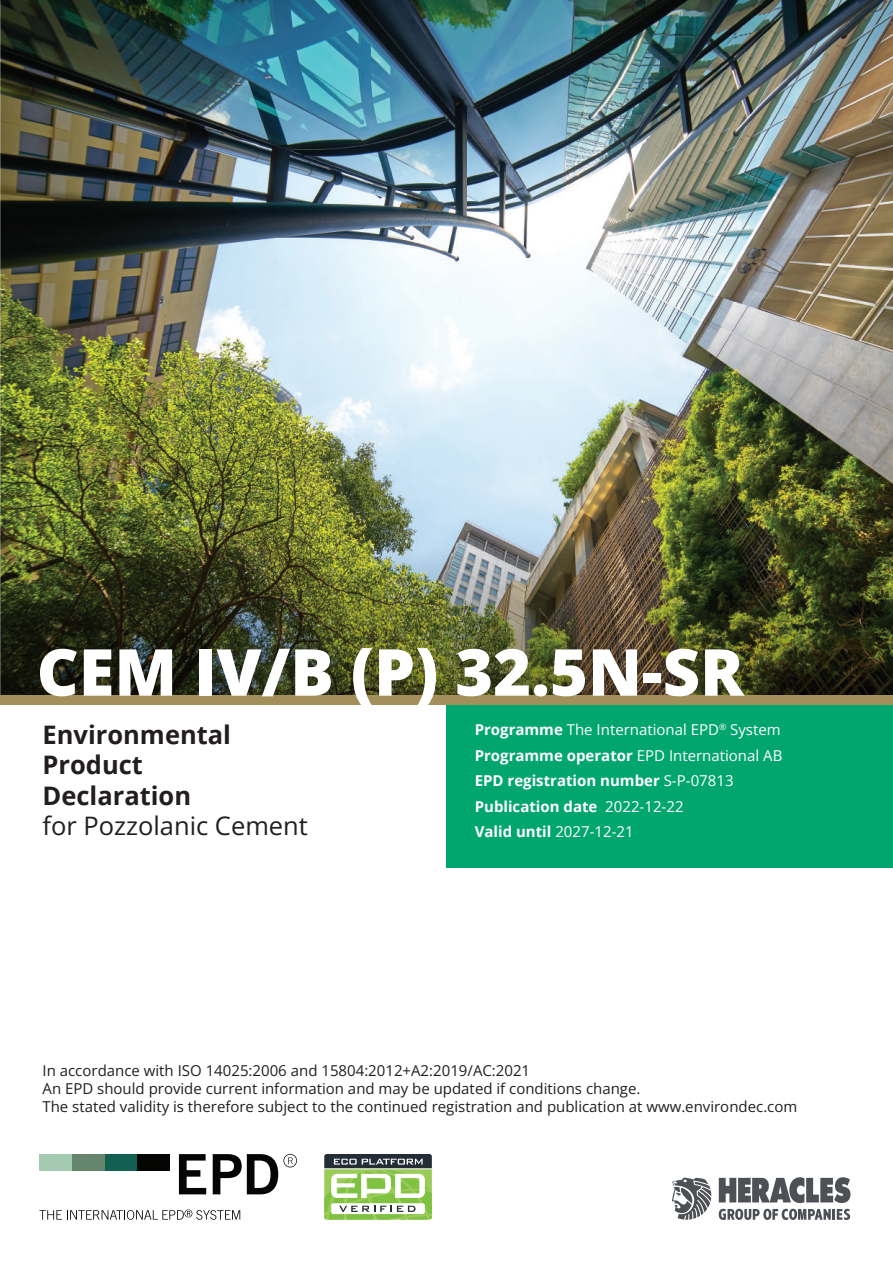
<style>
.page{position:relative;width:893px;height:1263px;background:#fff}
.page>*{position:absolute;margin:0;border:0;box-sizing:border-box;transform-origin:0 0}
.t1{font:800 64.8px "Open Sans";color:#fff}
.t2{font:700 25.5px/30.6px "Open Sans";color:#221e1e}
.t3{font:25.5px "Open Sans";color:#221e1e}
.t4{font:15px/18px "Open Sans";color:#221e1e}
.t5{font:700 15px/25.5px "Open Sans";color:#fff}
.s1{font-weight:400}
</style>
<div class="page">
<img style="left:1px;top:0;width:892px;height:547px">
<img style="left:1px;top:547px;width:892px;height:149px">
<div style="left:447px;top:705px;width:446px;height:162px;background:#00a66e"></div>
<img style="left:0;top:0;width:1px;height:696px">
<div style="left:0;top:696px;width:893px;height:9px;background:#a38f5a"></div>
<svg style="left:719px;top:1177px;width:131px;height:26px"></svg>
<svg style="left:719px;top:1209px;width:131px;height:11px"></svg>
<svg style="left:672px;top:1177px;width:39px;height:43px"></svg>
<svg style="left:324px;top:1154px;width:108px;height:66px"></svg>
<div style="left:105px;top:1154px;width:33px;height:16px;background:#135f52"></div>
<div style="left:72px;top:1154px;width:33px;height:16px;background:#65856c"></div>
<div style="left:39px;top:1154px;width:33px;height:16px;background:#a4cbb1"></div>
<div style="left:137px;top:1154px;width:33px;height:16px;background:#050504"></div>
<svg style="left:179px;top:1154px;width:118px;height:40px"></svg>
<svg style="left:39px;top:1209px;width:201px;height:11px"></svg>
<h1 class="t1" style="left:37px;top:623px;width:709px">CEM IV/B (P) 32.5N-SR</h1>
<h2 class="t2" style="left:43px;top:718px;width:190px">Environmental<br>Product<br>Declaration</h2>
<h2 class="t3" style="left:43px;top:809px;width:267px">for Pozzolanic Cement</h2>
<p class="t5" style="left:475px;top:717px;width:309px">Programme <span class="s1">The International EPD</span><sup>®</sup> <span class="s1">System </span>Programme operator <span class="s1">EPD International AB </span>EPD registration number <span class="s1">S-P-07813<br></span>Publication date <span class="s1">2022-12-22<br></span>Valid until <span class="s1">2027-12-21</span></p>
<p class="t4" style="left:43px;top:1061px;width:756px">In accordance with ISO 14025:2006 and 15804:2012+A2:2019/AC:2021<br>An EPD should provide current information and may be updated if conditions change.<br>The stated validity is therefore subject to the continued registration and publication at www.environdec.com</p>
</div>
